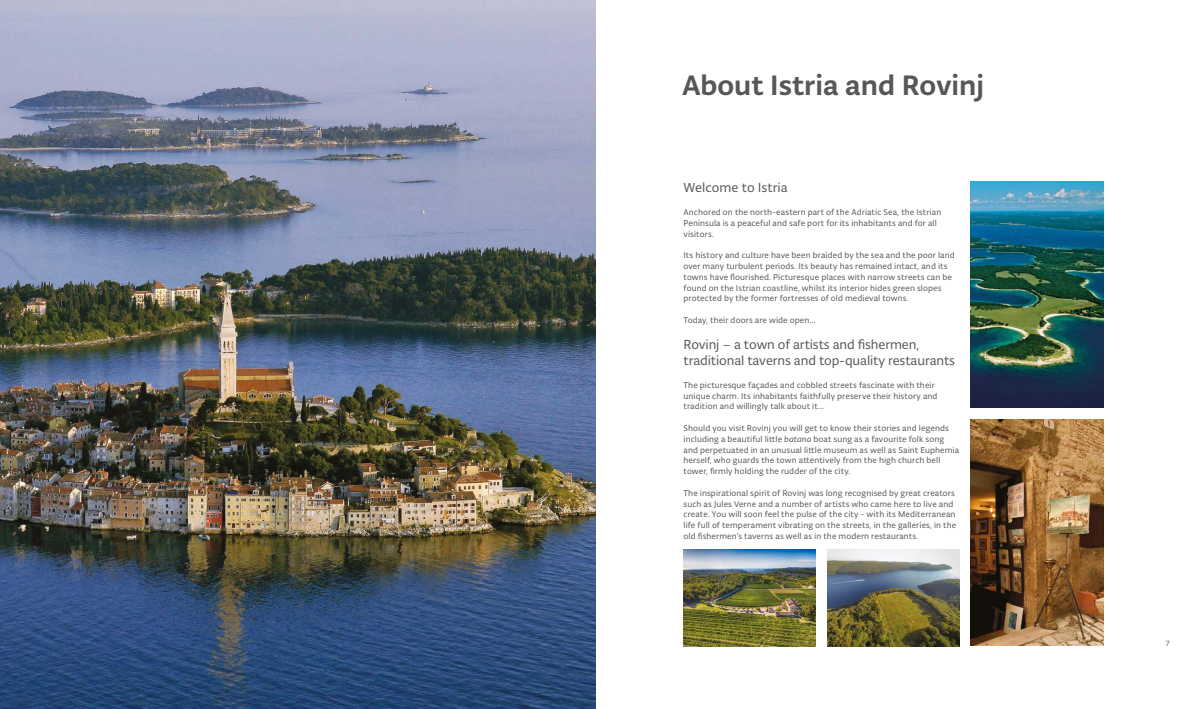
<style>
.page{position:relative;width:1191px;height:709px;background:#fff}
.page>*{position:absolute;margin:0;border:0;box-sizing:border-box;transform-origin:0 0}
.t1{font:500 30px "Typonine Sans Pro";color:#575756}
.t2{font:14px/16px "Typonine Sans Pro";letter-spacing:-.01em;color:#575756}
.t3{font:9px/10.8px "Typonine Sans Pro";letter-spacing:.01em;color:#575756}
.t4{font:8px "Typonine Sans Pro";color:#575756}
.s1{font-style:italic}
</style>
<div class="page">
<img style="left:0;top:0;width:595px;height:709px">
<img style="left:683px;top:549px;width:132px;height:97px">
<img style="left:827px;top:549px;width:132px;height:97px">
<img style="left:970px;top:181px;width:133px;height:227px">
<img style="left:970px;top:420px;width:133px;height:225px">
<h1 class="t1" style="left:682px;top:67px;width:303px">About Istria and Rovinj</h1>
<h2 class="t2" style="left:683px;top:180px;width:106px">Welcome to Istria</h2>
<p class="t3" style="left:683px;top:206px;width:259px">Anchored on the north-eastern part of the Adriatic Sea, the Istrian<br>Peninsula is a peaceful and safe port for its inhabitants and for all visitors.</p>
<p class="t3" style="left:683px;top:250px;width:273px">Its history and culture have been braided by the sea and the poor land over many turbulent periods. Its beauty has remained intact, and its towns have flourished. Picturesque places with narrow streets can be found on the Istrian coastline, whilst its interior hides green slopes protected by the former fortresses of old medieval towns.</p>
<p class="t3" style="left:683px;top:314px;width:134px">Today, their doors are wide open...</p>
<h2 class="t2" style="left:683px;top:336px;width:273px">Rovinj – a town of artists and fishermen, traditional taverns and top-quality restaurants</h2>
<p class="t3" style="left:683px;top:379px;width:255px">The picturesque façades and cobbled streets fascinate with their unique charm. Its inhabitants faithfully preserve their history and tradition and willingly talk about it...</p>
<p class="t3" style="left:683px;top:422px;width:277px">Should you visit Rovinj you will get to know their stories and legends including a beautiful little <span class="s1">batana</span> boat sung as a favourite folk song and perpetuated in an unusual little museum as well as Saint Euphemia herself, who guards the town attentively from the high church bell tower, firmly holding the rudder of the city.</p>
<p class="t3" style="left:683px;top:487px;width:274px">The inspirational spirit of Rovinj was long recognised by great creators such as Jules Verne and a number of artists who came here to live and create. You will soon feel the pulse of the city - with its Mediterranean life full of temperament vibrating on the streets, in the galleries, in the old fishermen’s taverns as well as in the modern restaurants.</p>
<p class="t4" style="left:1165px;top:638px;width:5px">7</p>
</div>
